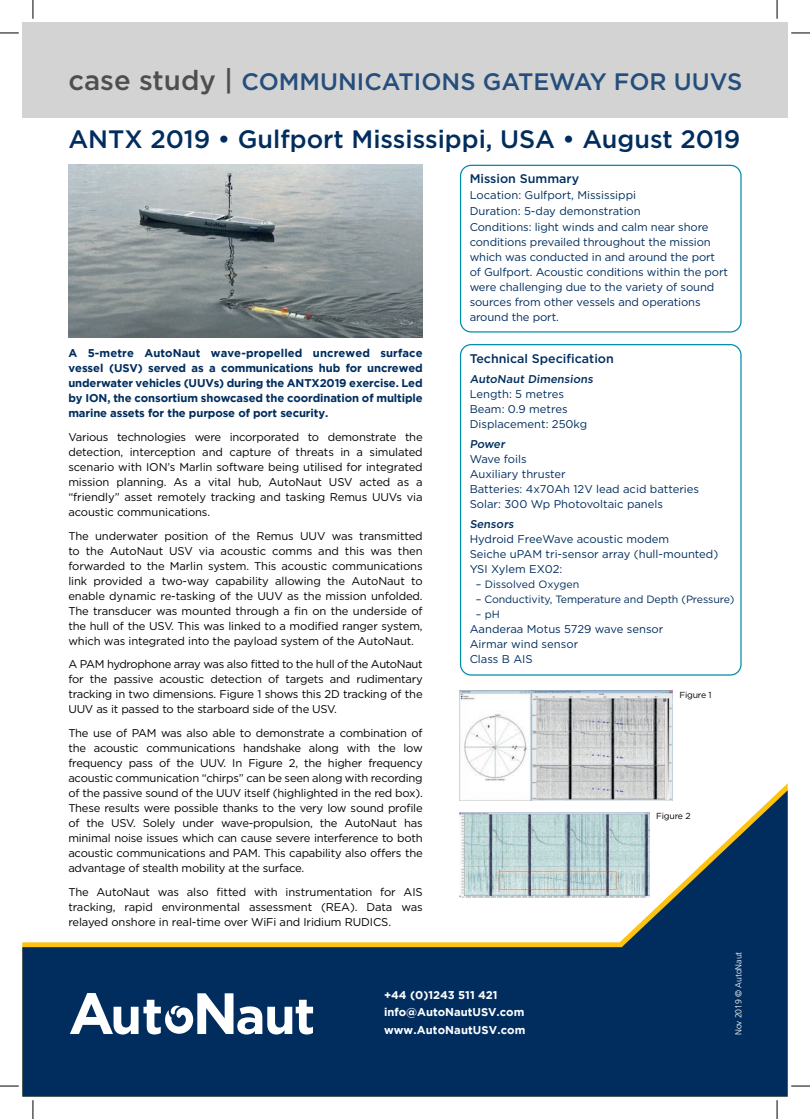
<style>
.page{position:relative;width:810px;height:1119px;background:#fff}
.page>*{position:absolute;margin:0;border:0;box-sizing:border-box;transform-origin:0 0}
.t1{font:500 25.12px "Gotham";color:#002d5e}
.t2{font:500 23.75px "Gotham";color:#254e7c}
.t3{font:500 12.5px "Gotham";color:#002d5e}
.t4{font:11.25px/15px "Gotham";letter-spacing:-.02em;color:#000;text-align:justify}
.t5{font:11.25px/15px "Gotham";letter-spacing:-.01em;color:#002d5e}
.t6{font:700 11.25px/15px "Gotham";letter-spacing:-.01em;color:#002d5e;text-align:justify}
.t7{font:700 11.25px/17.5px "Gotham";color:#fff}
.t8{font:500 11.25px "Gotham";color:#002d5e}
.t9{font:10.62px "Gotham";letter-spacing:-.01em;color:#002d5e}
.t10{font:300 8.75px "Frutiger";letter-spacing:-.01em;color:#fff}
.t11{font:8.75px "Gotham";letter-spacing:-.02em;color:#000}
.s1{font-size:27.62px;color:#4e4e4e}
</style>
<div class="page">
<div style="left:22px;top:22px;width:766px;height:96px;background:#d3d3d3"></div>
<div style="left:460px;top:165px;width:282px;height:167px;border:1px solid #008da9;border-radius:11px"></div>
<div style="left:460px;top:344px;width:282px;height:331px;border:1px solid #008da9;border-radius:11px"></div>
<img style="left:460px;top:690px;width:212px;height:86px">
<svg style="left:459px;top:776px;width:214px;height:7px"></svg>
<svg style="left:459px;top:783px;width:329px;height:7px"></svg>
<svg style="left:22px;top:790px;width:766px;height:306px;fill:#002d5e"></svg>
<svg style="left:70px;top:992px;width:243px;height:42px"></svg>
<img style="left:68px;top:165px;width:355px;height:173px">
<svg style="left:0;top:32px;width:19px;height:2px"></svg>
<svg style="left:791px;top:32px;width:19px;height:2px"></svg>
<svg style="left:0;top:1085px;width:19px;height:1px"></svg>
<svg style="left:791px;top:1085px;width:19px;height:1px"></svg>
<svg style="left:32px;top:0;width:2px;height:19px"></svg>
<svg style="left:32px;top:1100px;width:2px;height:18px"></svg>
<svg style="left:776px;top:0;width:2px;height:19px"></svg>
<svg style="left:776px;top:1100px;width:2px;height:18px"></svg>
<h2 class="t2" style="left:68px;top:66px;width:675px"><span class="s1">case study |</span> COMMUNICATIONS GATEWAY FOR UUVS</h2>
<h1 class="t1" style="left:68px;top:123px;width:673px">ANTX 2019 • Gulfport Mississippi, USA • August 2019</h1>
<p class="t6" style="left:68px;top:345px;width:356px">A 5-metre AutoNaut wave-propelled uncrewed surface vessel (USV) served as a communications hub for uncrewed underwater vehicles (UUVs) during the ANTX2019 exercise. Led by ION, the consortium showcased the coordination of multiple marine assets for the purpose of port security.</p>
<p class="t4" style="left:68px;top:429px;width:356px">Various technologies were incorporated to demonstrate the detection, interception and capture of threats in a simulated scenario with ION’s Marlin software being utilised for integrated mission planning. As a vital hub, AutoNaut USV acted as a “friendly” asset remotely tracking and tasking Remus UUVs via acoustic communications.</p>
<p class="t4" style="left:68px;top:527px;width:356px">The underwater position of the Remus UUV was transmitted to the AutoNaut USV via acoustic comms and this was then forwarded to the Marlin system. This acoustic communications link provided a two-way capability allowing the AutoNaut to enable dynamic re-tasking of the UUV as the mission unfolded.<br>The transducer was mounted through a fin on the underside of the hull of the USV. This was linked to a modified ranger system, which was integrated into the payload system of the AutoNaut.</p>
<p class="t4" style="left:68px;top:656px;width:356px">A PAM hydrophone array was also fitted to the hull of the AutoNaut for the passive acoustic detection of targets and rudimentary tracking in two dimensions. Figure 1 shows this 2D tracking of the UUV as it passed to the starboard side of the USV.</p>
<p class="t4" style="left:68px;top:725px;width:356px">The use of PAM was also able to demonstrate a combination of the acoustic communications handshake along with the low frequency pass of the UUV. In Figure 2, the higher frequency acoustic communication “chirps” can be seen along with recording of the passive sound of the UUV itself (highlighted in the red box).<br>These results were possible thanks to the very low sound profile of the USV. Solely under wave-propulsion, the AutoNaut has minimal noise issues which can cause severe interference to both acoustic communications and PAM. This capability also offers the advantage of stealth mobility at the surface.</p>
<p class="t4" style="left:68px;top:884px;width:356px">The AutoNaut was also fitted with instrumentation for AIS tracking, rapid environmental assessment (REA). Data was relayed onshore in real-time over WiFi and Iridium RUDICS.</p>
<p class="t3" style="left:470px;top:170px;width:111px">Mission Summary</p>
<p class="t5" style="left:470px;top:186px;width:240px;line-height:16.2px">Location: Gulfport, Mississippi<br>Duration: 5-day demonstration<br>Conditions: light winds and calm near shore</p>
<p class="t5" style="left:470px;top:234px;width:260px">conditions prevailed throughout the mission which was conducted in and around the port of Gulfport. Acoustic conditions within the port were challenging due to the variety of sound sources from other vessels and operations around the port.</p>
<p class="t3" style="left:470px;top:350px;width:146px">Technical Specification</p>
<p class="t8" style="left:470px;top:371px;width:127px">AutoNaut Dimensions</p>
<p class="t5" style="left:470px;top:386px;width:119px">Length: 5 metres<br>Beam: 0.9 metres<br>Displacement: 250kg</p>
<p class="t8" style="left:470px;top:436px;width:39px">Power</p>
<p class="t5" style="left:470px;top:451px;width:231px">Wave foils<br>Auxiliary thruster<br>Batteries: 4x70Ah 12V lead acid batteries<br>Solar: 300 Wp Photovoltaic panels</p>
<p class="t8" style="left:470px;top:516px;width:48px">Sensors</p>
<p class="t5" style="left:470px;top:531px;width:250px">Hydroid FreeWave acoustic modem<br>Seiche uPAM tri-sensor array (hull-mounted)<br>YSI Xylem EX02:</p>
<p class="t9" style="left:476px;top:577px;width:105px">– Dissolved Oxygen</p>
<p class="t9" style="left:476px;top:592px;width:260px">– Conductivity, Temperature and Depth (Pressure)</p>
<p class="t9" style="left:476px;top:607px;width:25px">– pH</p>
<p class="t5" style="left:470px;top:621px;width:195px">Aanderaa Motus 5729 wave sensor<br>Airmar wind sensor<br>Class B AIS</p>
<p class="t11" style="left:679px;top:689px;width:34px">Figure 1</p>
<p class="t11" style="left:656px;top:810px;width:36px">Figure 2</p>
<p class="t7" style="left:384px;top:985px;width:143px">+44 (0)1243 511 421 info@AutoNautUSV.com www.AutoNautUSV.com</p>
<p class="t10" style="left:733px;top:1034px;width:85px;rotate:-90deg">Nov 2019 © AutoNaut</p>
</div>
